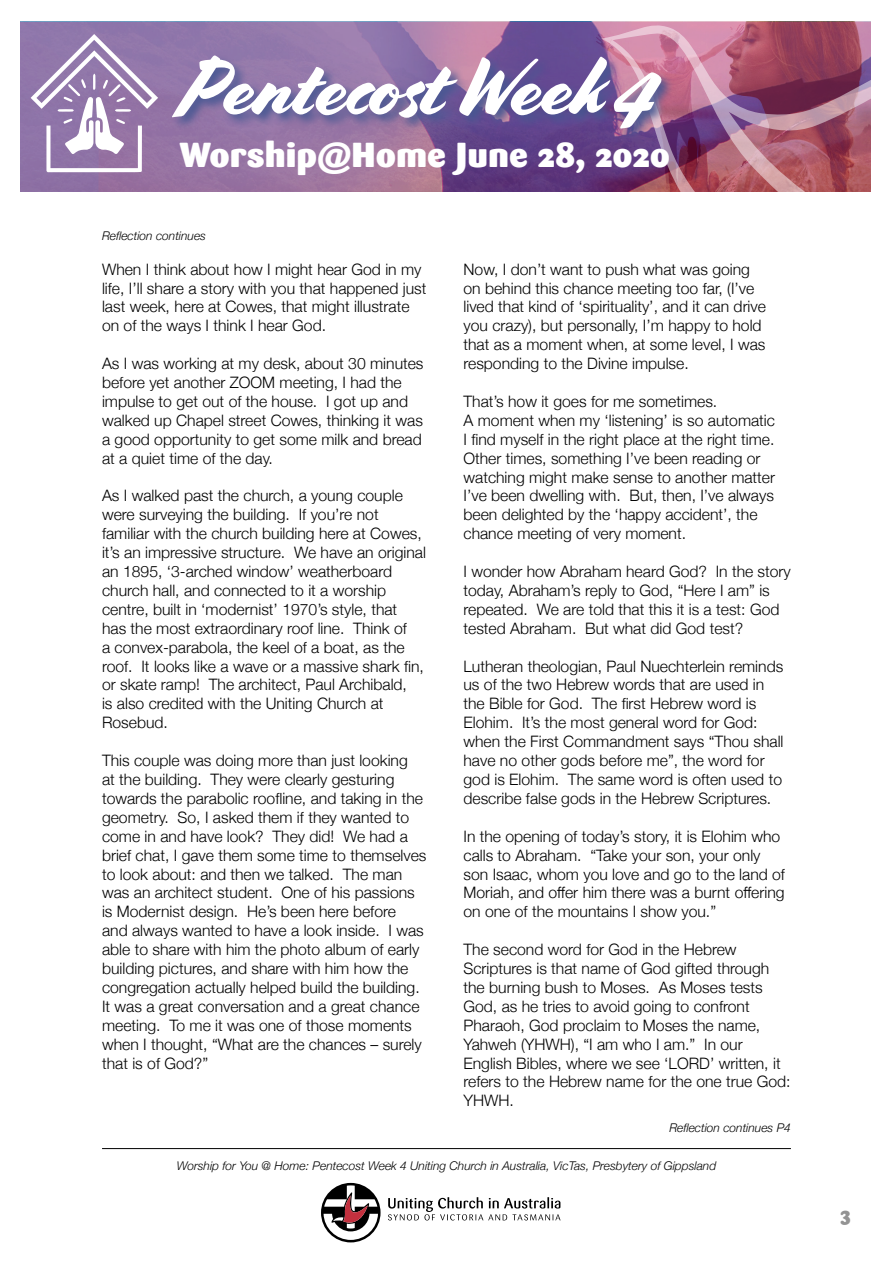
<style>
.page{position:relative;width:893px;height:1263px;background:#fff}
.page>*{position:absolute;margin:0;border:0;box-sizing:border-box;transform-origin:0 0}
.t1{font:81px "Cortado";letter-spacing:-.01em;color:#fff}
.t2{font:900 34.5px "Sari";color:#fff}
.t3{font:900 19.5px "Sari";color:#939393}
.t4{font:300 15.75px/18.9px "Helvetica Neue";color:#000}
.t5{font:italic 300 12px "Helvetica Neue";color:#000}
</style>
<div class="page">
<svg style="left:388px;top:1197px;width:172px;height:23px"></svg>
<svg style="left:321px;top:1183px;width:60px;height:59px"></svg>
<hr style="left:102px;top:1148px;width:689px;height:1px;background:#000">
<img style="left:20px;top:22px;width:581px;height:170px">
<svg style="left:31px;top:34px;width:127px;height:138px"></svg>
<svg style="left:601px;top:21px;width:270px;height:171px;background:#a25d79"></svg>
<div style="left:171px;top:53px;width:504px;height:89px;background:#465792;opacity:.91"></div>
<h1 class="t1" style="left:179px;top:40px;width:479px">Pentecost Week 4</h1>
<h2 class="t2" style="left:174px;top:134px;width:489px">Worship@Home May 24, 2020</h2>
<h2 class="t2" style="left:179px;top:134px;width:492px">Worship@Home June 28, 2020</h2>
<p class="t5" style="left:102px;top:226px;width:106px">Reflection continues</p>
<p class="t4" style="left:102px;top:258px;width:326px">When I think about how I might hear God in my life, I’ll share a story with you that happened just last week, here at Cowes, that might illustrate on of the ways I think I hear God.</p>
<p class="t4" style="left:102px;top:353px;width:323px">As I was working at my desk, about 30 minutes before yet another ZOOM meeting, I had the impulse to get out of the house. I got up and walked up Chapel street Cowes, thinking it was a good opportunity to get some milk and bread at a quiet time of the day.</p>
<p class="t4" style="left:102px;top:485px;width:325px">As I walked past the church, a young couple were surveying the building. If you’re not familiar with the church building here at Cowes, it’s an impressive structure. We have an original an 1895, ‘3-arched window’ weatherboard church hall, and connected to it a worship centre, built in ‘modernist’ 1970’s style, that<br>has the most extraordinary roof line. Think of<br>a convex-parabola, the keel of a boat, as the roof. It looks like a wave or a massive shark fin, or skate ramp! The architect, Paul Archibald,<br>is also credited with the Uniting Church at Rosebud.</p>
<p class="t4" style="left:102px;top:750px;width:326px">This couple was doing more than just looking<br>at the building. They were clearly gesturing towards the parabolic roofline, and taking in the geometry. So, I asked them if they wanted to come in and have look? They did! We had a brief chat, I gave them some time to themselves to look about: and then we talked. The man was an architect student. One of his passions is Modernist design. He’s been here before<br>and always wanted to have a look inside. I was able to share with him the photo album of early building pictures, and share with him how the congregation actually helped build the building.<br>It was a great conversation and a great chance meeting. To me it was one of those moments when I thought, “What are the chances – surely that is of God?”</p>
<p class="t4" style="left:463px;top:258px;width:304px">Now, I don’t want to push what was going on behind this chance meeting too far, (I’ve lived that kind of ‘spirituality’, and it can drive you crazy), but personally, I’m happy to hold that as a moment when, at some level, I was responding to the Divine impulse.</p>
<p class="t4" style="left:463px;top:391px;width:313px">That’s how it goes for me sometimes.<br>A moment when my ‘listening’ is so automatic I find myself in the right place at the right time.<br>Other times, something I’ve been reading or watching might make sense to another matter I’ve been dwelling with. But, then, I’ve always been delighted by the ‘happy accident’, the chance meeting of very moment.</p>
<p class="t4" style="left:463px;top:561px;width:329px">I wonder how Abraham heard God? In the story today, Abraham’s reply to God, “Here I am” is repeated. We are told that this it is a test: God tested Abraham. But what did God test?</p>
<p class="t4" style="left:463px;top:655px;width:321px">Lutheran theologian, Paul Nuechterlein reminds us of the two Hebrew words that are used in the Bible for God. The first Hebrew word is Elohim. It’s the most general word for God: when the First Commandment says “Thou shall have no other gods before me”, the word for god is Elohim. The same word is often used to describe false gods in the Hebrew Scriptures.</p>
<p class="t4" style="left:463px;top:825px;width:323px">In the opening of today’s story, it is Elohim who calls to Abraham. “Take your son, your only son Isaac, whom you love and go to the land of Moriah, and offer him there was a burnt offering on one of the mountains I show you.”</p>
<p class="t4" style="left:463px;top:939px;width:329px">The second word for God in the Hebrew Scriptures is that name of God gifted through the burning bush to Moses. As Moses tests God, as he tries to avoid going to confront Pharaoh, God proclaim to Moses the name, Yahweh (YHWH), “I am who I am.” In our English Bibles, where we see ‘LORD’ written, it refers to the Hebrew name for the one true God:<br>YHWH.</p>
<p class="t5" style="left:669px;top:1118px;width:123px">Reflection continues P4</p>
<p class="t5" style="left:177px;top:1156px;width:541px">Worship for You @ Home: Pentecost Week 4 Uniting Church in Australia, VicTas, Presbytery of Gippsland</p>
<p class="t3" style="left:840px;top:1202px;width:12px">3</p>
</div>
